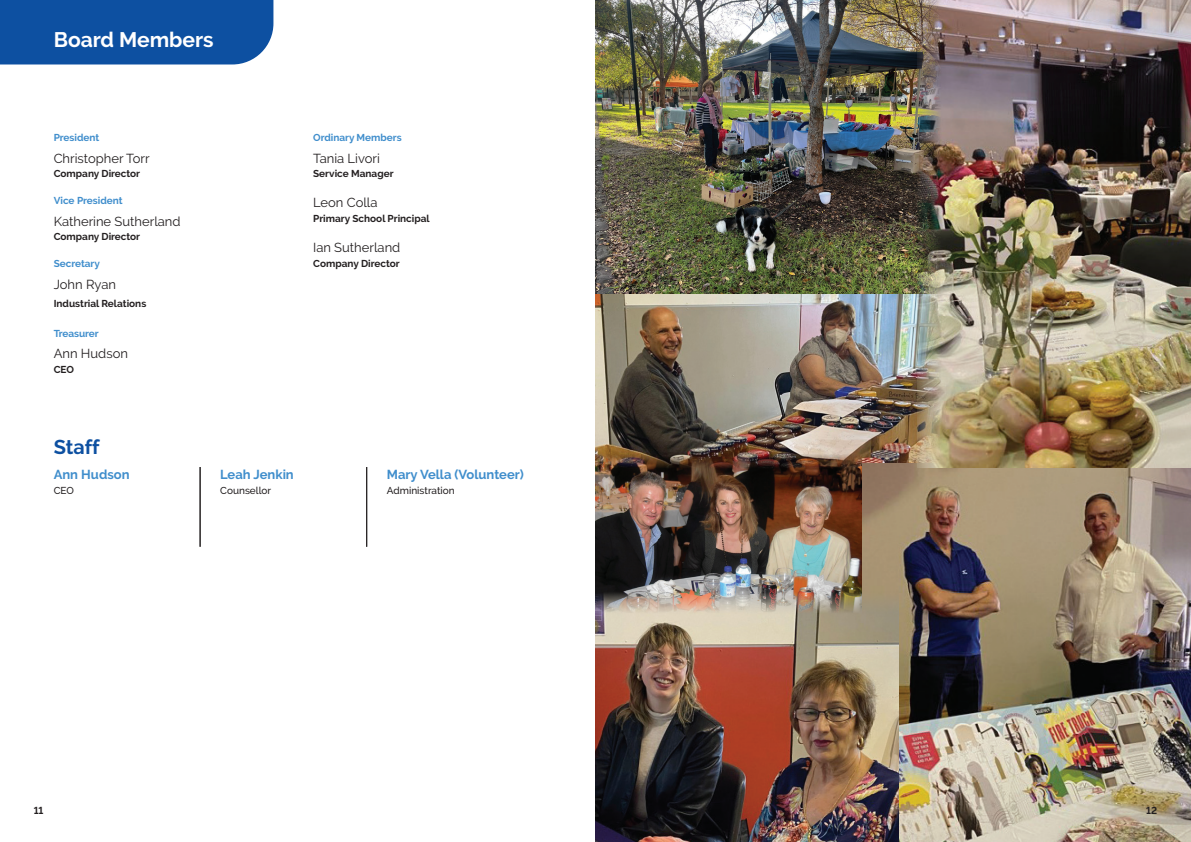
<style>
.page{position:relative;width:1191px;height:842px;background:#fff}
.page>*{position:absolute;margin:0;border:0;box-sizing:border-box;transform-origin:0 0}
.t1{font:700 21px "Raleway";color:#fff}
.t2{font:700 20px "Raleway";color:#0d50a1}
.t3{font:13px "Raleway";color:#231f20}
.t4{font:700 13px "Raleway";color:#408ecc}
.t5{font:700 10px "Raleway";color:#231f20}
.t6{font:700 10px "Raleway";color:#408ecc}
.t7{font:500 10px "Raleway";color:#231f20}
</style>
<div class="page">
<img style="left:595px;top:293px;width:322px;height:171px">
<img style="left:862px;top:464px;width:329px;height:378px">
<div style="left:0;top:0;width:273px;height:64px;background:#0d50a1"></div>
<img style="left:595px;top:442px;width:267px;height:149px">
<img style="left:595px;top:591px;width:303px;height:251px">
<img style="left:595px;top:0;width:322px;height:293px">
<img style="left:917px;top:0;width:274px;height:468px">
<hr style="left:200px;top:467px;width:1px;height:80px;background:#231f20">
<hr style="left:366px;top:467px;width:1px;height:80px;background:#231f20">
<h1 class="t1" style="left:54px;top:28px;width:161px">Board Members</h1>
<p class="t6" style="left:54px;top:132px;width:47px">President</p>
<h3 class="t3" style="left:54px;top:150px;width:97px">Christopher Torr</h3>
<p class="t5" style="left:54px;top:168px;width:88px">Company Director</p>
<p class="t6" style="left:54px;top:195px;width:70px">Vice President</p>
<h3 class="t3" style="left:54px;top:213px;width:128px">Katherine Sutherland</h3>
<p class="t5" style="left:54px;top:231px;width:88px">Company Director</p>
<p class="t6" style="left:54px;top:258px;width:48px">Secretary</p>
<h3 class="t3" style="left:54px;top:277px;width:64px">John Ryan</h3>
<p class="t5" style="left:54px;top:297px;width:94px">Industrial Relations</p>
<p class="t6" style="left:54px;top:328px;width:47px">Treasurer</p>
<h3 class="t3" style="left:54px;top:346px;width:76px">Ann Hudson</h3>
<p class="t5" style="left:54px;top:364px;width:22px">CEO</p>
<h2 class="t2" style="left:54px;top:436px;width:47px">Staff</h2>
<h3 class="t4" style="left:54px;top:467px;width:77px">Ann Hudson</h3>
<p class="t7" style="left:54px;top:485px;width:22px">CEO</p>
<p class="t6" style="left:313px;top:132px;width:90px">Ordinary Members</p>
<h3 class="t3" style="left:313px;top:150px;width:68px">Tania Livori</h3>
<p class="t5" style="left:313px;top:168px;width:82px">Service Manager</p>
<h3 class="t3" style="left:313px;top:195px;width:66px">Leon Colla</h3>
<p class="t5" style="left:313px;top:213px;width:118px">Primary School Principal</p>
<h3 class="t3" style="left:313px;top:240px;width:89px">Ian Sutherland</h3>
<p class="t5" style="left:313px;top:258px;width:88px">Company Director</p>
<h3 class="t4" style="left:220px;top:467px;width:75px">Leah Jenkin</h3>
<p class="t7" style="left:220px;top:485px;width:52px">Counsellor</p>
<h3 class="t4" style="left:387px;top:467px;width:138px">Mary Vella (Volunteer)</h3>
<p class="t7" style="left:387px;top:485px;width:69px">Administration</p>
<p class="t5" style="left:34px;top:805px;width:11px">11</p>
<p class="t5" style="left:1146px;top:805px;width:12px">12</p>
</div>
